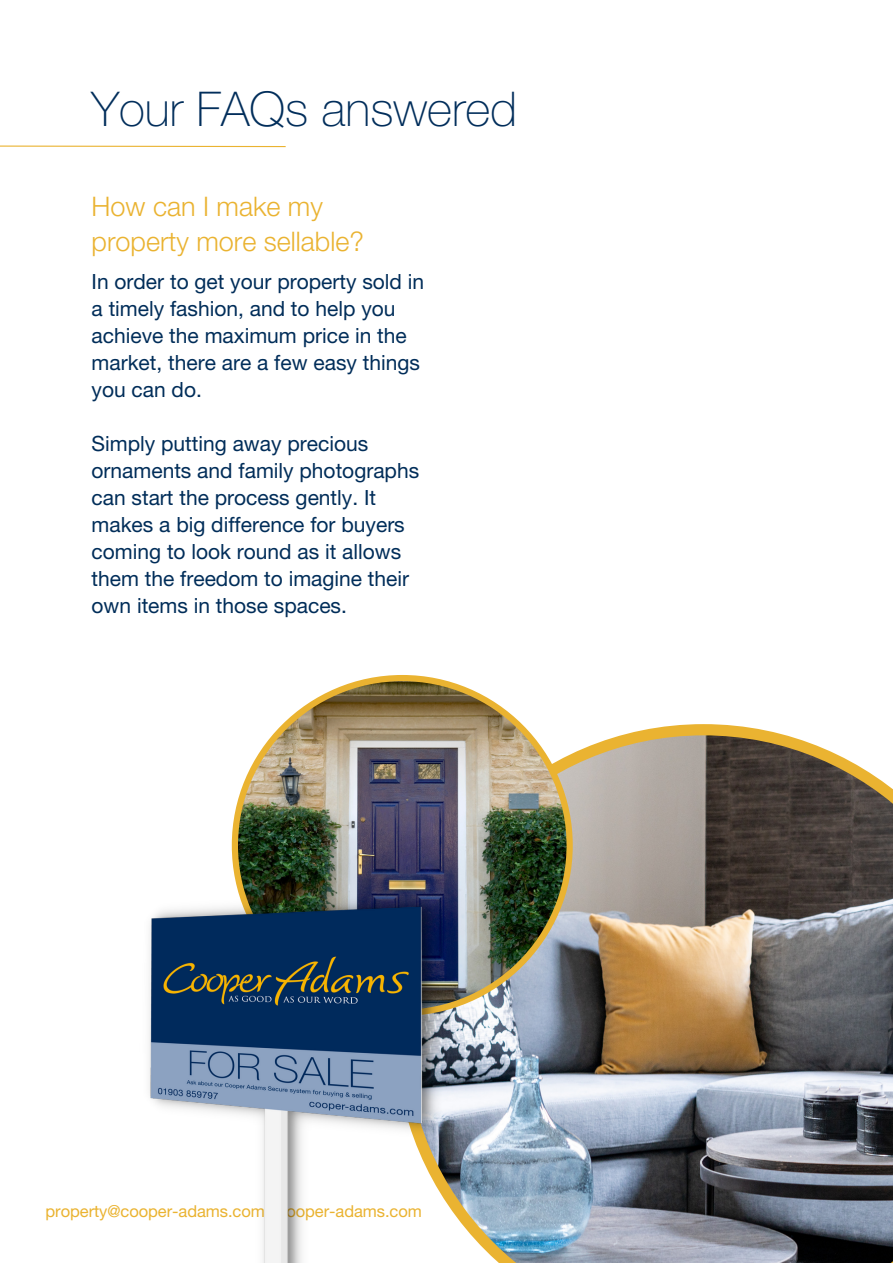
<style>
.page{position:relative;width:893px;height:1264px;background:#fff}
.page>*{position:absolute;margin:0;border:0;box-sizing:border-box;transform-origin:0 0}
.t1{font:100 48px "Helvetica Neue LT Std";color:#022e5b}
.t2{font:300 27px/34.8px "Helvetica Neue LT Std";color:#eab331}
.t3{font:21px/27px "Helvetica Neue LT Std";color:#002d59}
.t4{font:16.5px "Helvetica Neue LT Std";letter-spacing:-.005em;color:#eab331}
.s1{color:#022e5b}
</style>
<div class="page">
<svg style="left:0;top:145px;width:286px;height:3px"></svg>
<img style="left:446px;top:724px;width:446px;height:538px">
<img style="left:232px;top:675px;width:340px;height:340px">
<img style="left:149px;top:889px;width:297px;height:373px">
<p class="t1" style="left:92px;top:92px;width:427px">Your FAQs answered</p>
<p class="t2" style="left:92px;top:193px;width:274px">How can I make my property more sellable?</p>
<p class="t3" style="left:92px;top:271px;width:334px">In order to get your property sold in a timely fashion, and to help you achieve the maximum price in the market, there are a few easy things you can do.</p>
<p class="t3" style="left:92px;top:433px;width:329px">Simply putting away precious ornaments and family photographs can start the process gently. It makes a big difference for buyers coming to look round as it allows them the freedom to imagine their own items in those spaces.</p>
<p class="t4" style="left:46px;top:1205px;width:378px">property@cooper-adams.com <span class="s1">|</span> cooper-adams.com</p>
</div>
